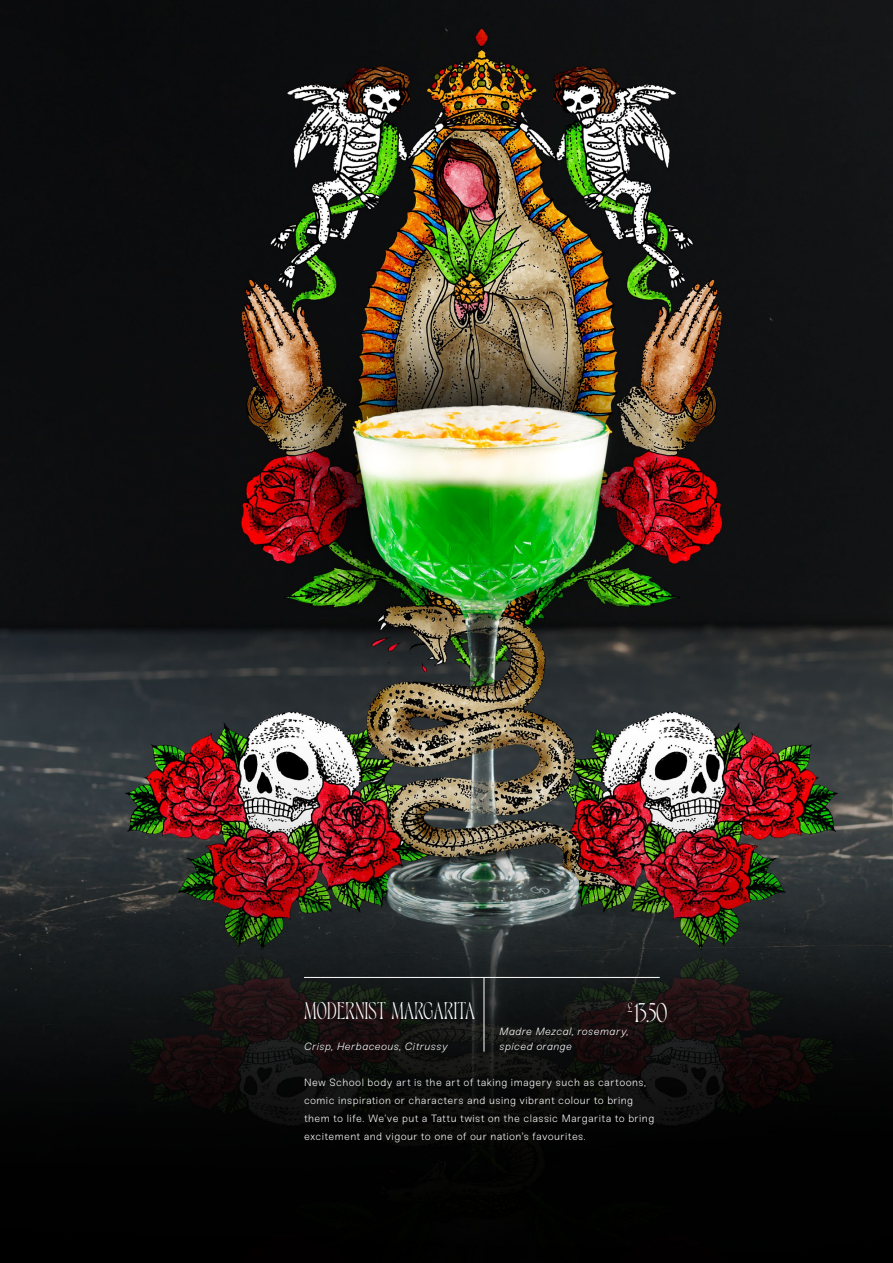
<style>
.page{position:relative;width:893px;height:1263px;background:#fff}
.page>*{position:absolute;margin:0;border:0;box-sizing:border-box;transform-origin:0 0}
.t1{font:condensed 27px "Dahlia";color:#fff}
.t2{font:condensed 24px "Dahlia";letter-spacing:.04em;color:#fff}
.t3{font:condensed 13.5px "Dahlia";color:#fff}
.t4{font:300 10.5px/18px "Sneak";letter-spacing:.035em;color:#fff}
.t5{font:italic 300 10.5px/15px "Sneak";letter-spacing:.04em;color:#fff}
</style>
<div class="page">
<img style="left:0;top:0;width:893px;height:1263px">
<hr style="left:304px;top:977px;width:356px;height:1px;background:#fff">
<hr style="left:484px;top:977px;width:1px;height:75px;background:#fff">
<h2 class="t2" style="left:305px;top:997px;width:172px">MODERNIST MARGARITA</h2>
<p class="t5" style="left:304px;top:1039px;width:145px">Crisp, Herbaceous, Citrussy</p>
<p class="t4" style="left:304px;top:1074px;width:352px">New School body art is the art of taking imagery such as cartoons, comic inspiration or characters and using vibrant colour to bring them to life. We’ve put a Tattu twist on the classic Margarita to bring excitement and vigour to one of our nation’s favourites.</p>
<p class="t3" style="left:627px;top:1000px;width:6px">£</p>
<h1 class="t1" style="left:634px;top:997px;width:34px">13.50</h1>
<p class="t5" style="left:500px;top:1024px;width:130px">Madre Mezcal, rosemary, spiced orange</p>
</div>
